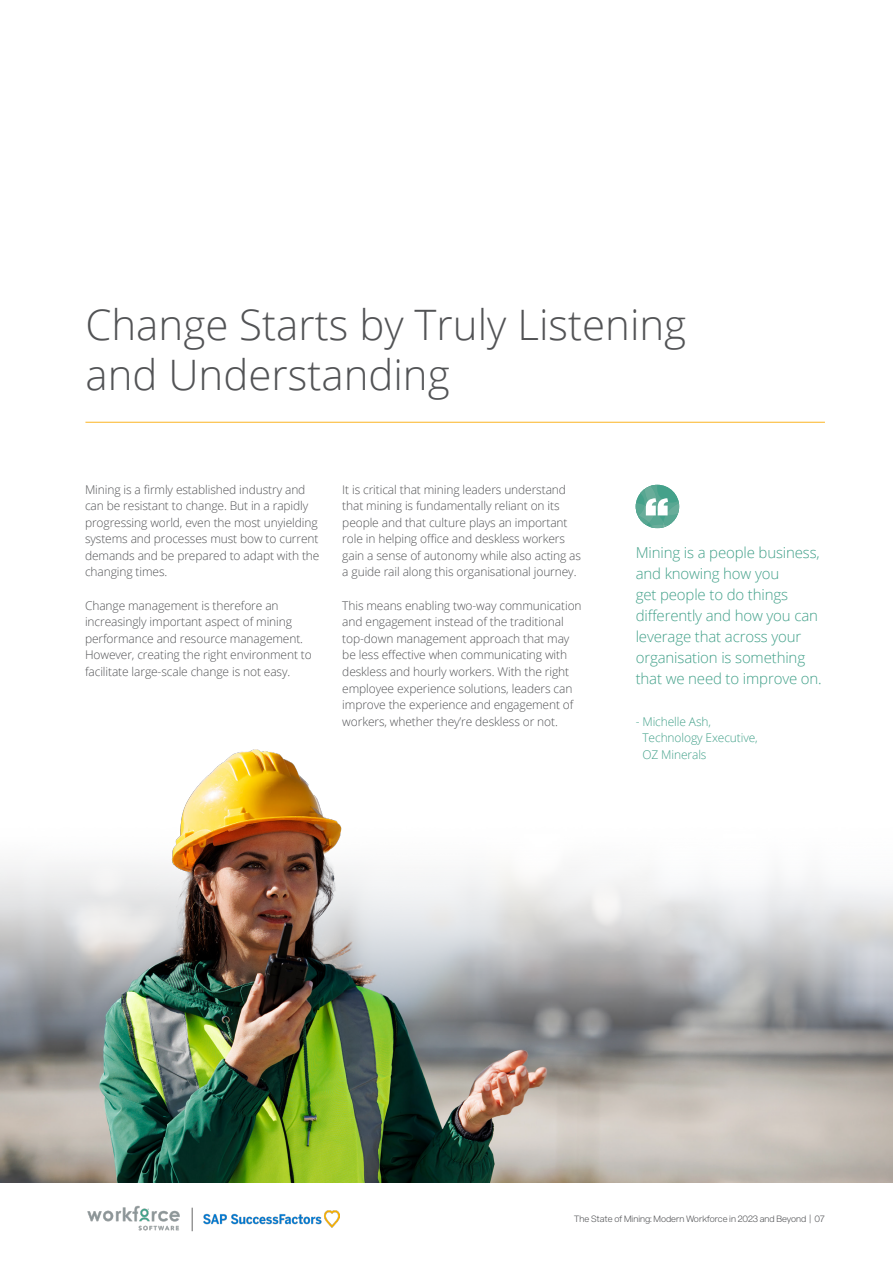
<style>
.page{position:relative;width:893px;height:1263px;background:#fff}
.page>*{position:absolute;margin:0;border:0;box-sizing:border-box;transform-origin:0 0}
.t1{font:300 42px/49.5px "Open Sans";color:#525355}
.t2{font:300 15px/21px "Open Sans";letter-spacing:-.01em;color:#43a18a}
.t3{font:300 12px/16.5px "Open Sans";letter-spacing:-.01em;color:#525355}
.t4{font:300 12px/16.5px "Open Sans";letter-spacing:-.01em;color:#43a18a}
.t5{font:300 9px "Acronym";color:#525355}
</style>
<div class="page">
<img style="left:87px;top:1205px;width:93px;height:26px">
<svg style="left:192px;top:1208px;width:1px;height:23px"></svg>
<img style="left:203px;top:1211px;width:136px;height:16px">
<hr style="left:85px;top:422px;width:740px;height:1px;background:#fcb423">
<img style="left:0;top:749px;width:893px;height:433px">
<svg style="left:636px;top:485px;width:43px;height:44px"></svg>
<h1 class="t1" style="left:85px;top:299px;width:602px">Change Starts by Truly Listening and Understanding</h1>
<p class="t3" style="left:85px;top:481px;width:236px">Mining is a firmly established industry and can be resistant to change. But in a rapidly progressing world, even the most unyielding systems and processes must bow to current demands and be prepared to adapt with the changing times.</p>
<p class="t3" style="left:85px;top:597px;width:228px">Change management is therefore an increasingly important aspect of mining performance and resource management.<br>However, creating the right environment to facilitate large-scale change is not easy.</p>
<p class="t3" style="left:342px;top:481px;width:240px">It is critical that mining leaders understand that mining is fundamentally reliant on its people and that culture plays an important role in helping office and deskless workers gain a sense of autonomy while also acting as a guide rail along this organisational journey.</p>
<p class="t3" style="left:342px;top:597px;width:241px">This means enabling two-way communication and engagement instead of the traditional top-down management approach that may be less effective when communicating with deskless and hourly workers. With the right employee experience solutions, leaders can improve the experience and engagement of workers, whether they’re deskless or not.</p>
<p class="t2" style="left:636px;top:542px;width:188px">Mining is a people business, and knowing how you<br>get people to do things differently and how you can leverage that across your organisation is something that we need to improve on.</p>
<p class="t4" style="left:642px;top:713px;width:117px;text-indent:-7px">- Michelle Ash,<br>Technology Executive,<br>OZ Minerals</p>
<p class="t5" style="left:574px;top:1212px;width:253px">The State of Mining: Modern Workforce in 2023 and Beyond | 07</p>
</div>
